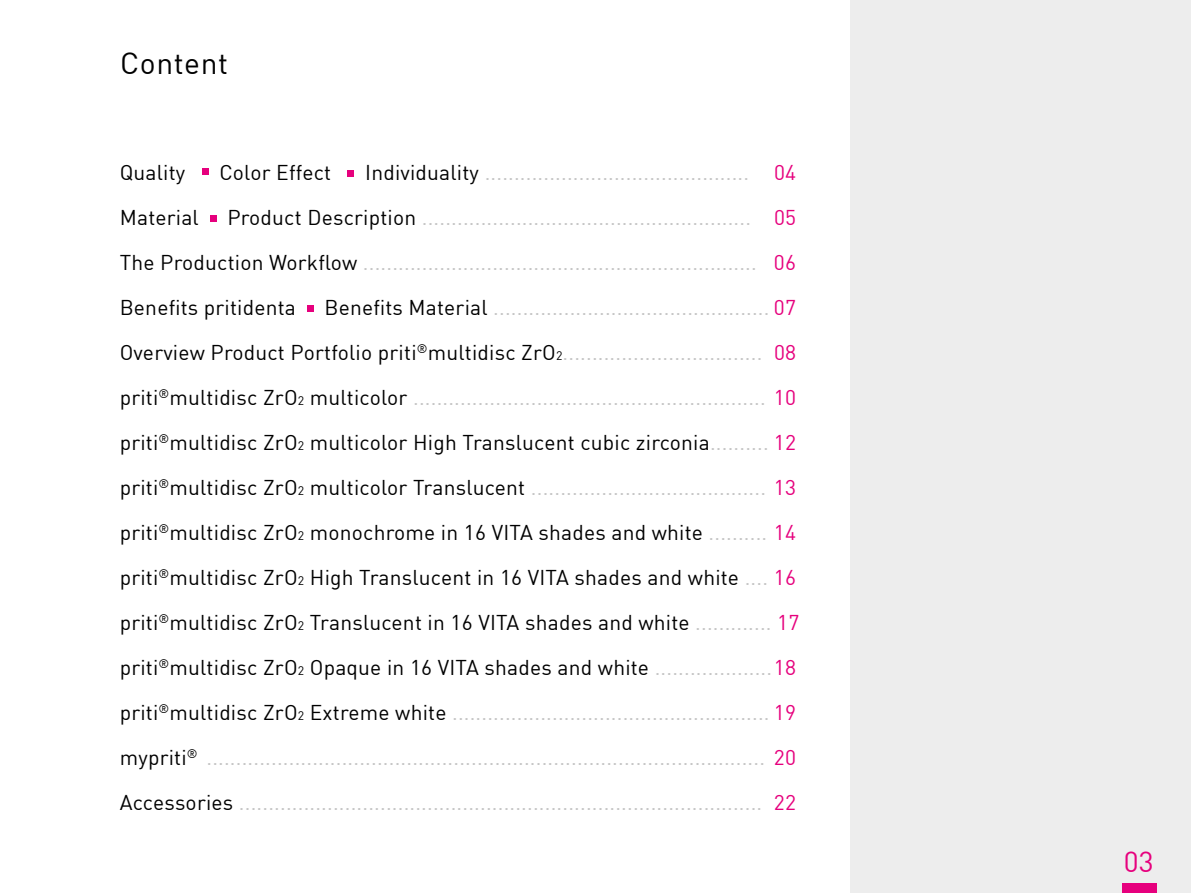
<style>
.page{position:relative;width:1191px;height:893px;background:#fff}
.page>*{position:absolute;margin:0;border:0;box-sizing:border-box;transform-origin:0 0}
.t1{font:30px "DIN Offc Pro";letter-spacing:.02em;color:#000}
.t2{font:28.5px "DIN Offc Pro";color:#e6007d}
.t3{font:21px/45px "DIN Offc Pro";letter-spacing:.01em;color:#c6c6c6;text-align:justify}
.t4{font:21px "DIN Offc Pro";letter-spacing:.01em;color:#000}
.s1{color:#000}
.s2{color:#e6007d}
.s3{font-size:12.3px;color:#000}
</style>
<div class="page">
<div style="left:850px;top:0;width:341px;height:893px;background:#ededed"></div>
<svg style="left:202px;top:168px;width:6px;height:6px"></svg>
<svg style="left:348px;top:171px;width:6px;height:6px"></svg>
<svg style="left:210px;top:216px;width:6px;height:6px"></svg>
<svg style="left:307px;top:306px;width:6px;height:6px"></svg>
<div style="left:1123px;top:883px;width:34px;height:10px;background:#e6007d"></div>
<h1 class="t1" style="left:120px;top:40px;width:109px">Content</h1>
<p class="t4" style="left:120px;top:156px;width:67px">Quality</p>
<p class="t4" style="left:219px;top:156px;width:113px">Color Effect</p>
<p class="t3" style="left:365px;top:148px;width:432px"><span class="s1">Individuality</span> ............................................. <span class="s2">04</span></p>
<p class="t4" style="left:120px;top:201px;width:81px">Material</p>
<p class="t3" style="left:120px;top:193px;width:678px;text-indent:108px"><span class="s1">Product Description</span> ........................................................ <span class="s2">05<br></span><span class="s1">The Production Workflow</span> ................................................................... <span class="s2">06<br></span><span class="s1">Benefits pritidenta</span></p>
<p class="t3" style="left:120px;top:283px;width:681px;text-align:left;text-indent:205px"><span class="s1">Benefits Material</span> ............................................... <span class="s2">07<br></span><span class="s1">Overview Product Portfolio priti</span><sup>®</sup><span class="s1">multidisc ZrO</span><span class="s3">2</span>.................................. <span class="s2">08 </span><span class="s1">priti</span><sup>®</sup><span class="s1">multidisc ZrO</span><span class="s3">2</span> <span class="s1">multicolor</span> ............................................................ <span class="s2">10 </span><span class="s1">priti</span><sup>®</sup><span class="s1">multidisc ZrO</span><span class="s3">2</span> <span class="s1">multicolor High Translucent cubic zirconia</span>.......... <span class="s2">12 </span><span class="s1">priti</span><sup>®</sup><span class="s1">multidisc ZrO</span><span class="s3">2</span> <span class="s1">multicolor Translucent</span> ........................................ <span class="s2">13 </span><span class="s1">priti</span><sup>®</sup><span class="s1">multidisc ZrO</span><span class="s3">2</span> <span class="s1">monochrome in 16 VITA shades and white</span> .......... <span class="s2">14 </span><span class="s1">priti</span><sup>®</sup><span class="s1">multidisc ZrO</span><span class="s3">2</span> <span class="s1">High Translucent in 16 VITA shades and white</span> .... <span class="s2">16 </span><span class="s1">priti</span><sup>®</sup><span class="s1">multidisc ZrO</span><span class="s3">2</span> <span class="s1">Translucent in 16 VITA shades and white</span> ............. <span class="s2">17 </span><span class="s1">priti</span><sup>®</sup><span class="s1">multidisc ZrO</span><span class="s3">2</span> <span class="s1">Opaque in 16 VITA shades and white</span> ....................<span class="s2">18 </span><span class="s1">priti</span><sup>®</sup><span class="s1">multidisc ZrO</span><span class="s3">2</span> <span class="s1">Extreme white</span> ...................................................... <span class="s2">19 </span><span class="s1">mypriti</span><sup>®</sup> ............................................................................................... <span class="s2">20<br></span><span class="s1">Accessories</span> ......................................................................................... <span class="s2">22</span></p>
<h2 class="t2" style="left:1124px;top:839px;width:31px">03</h2>
</div>
